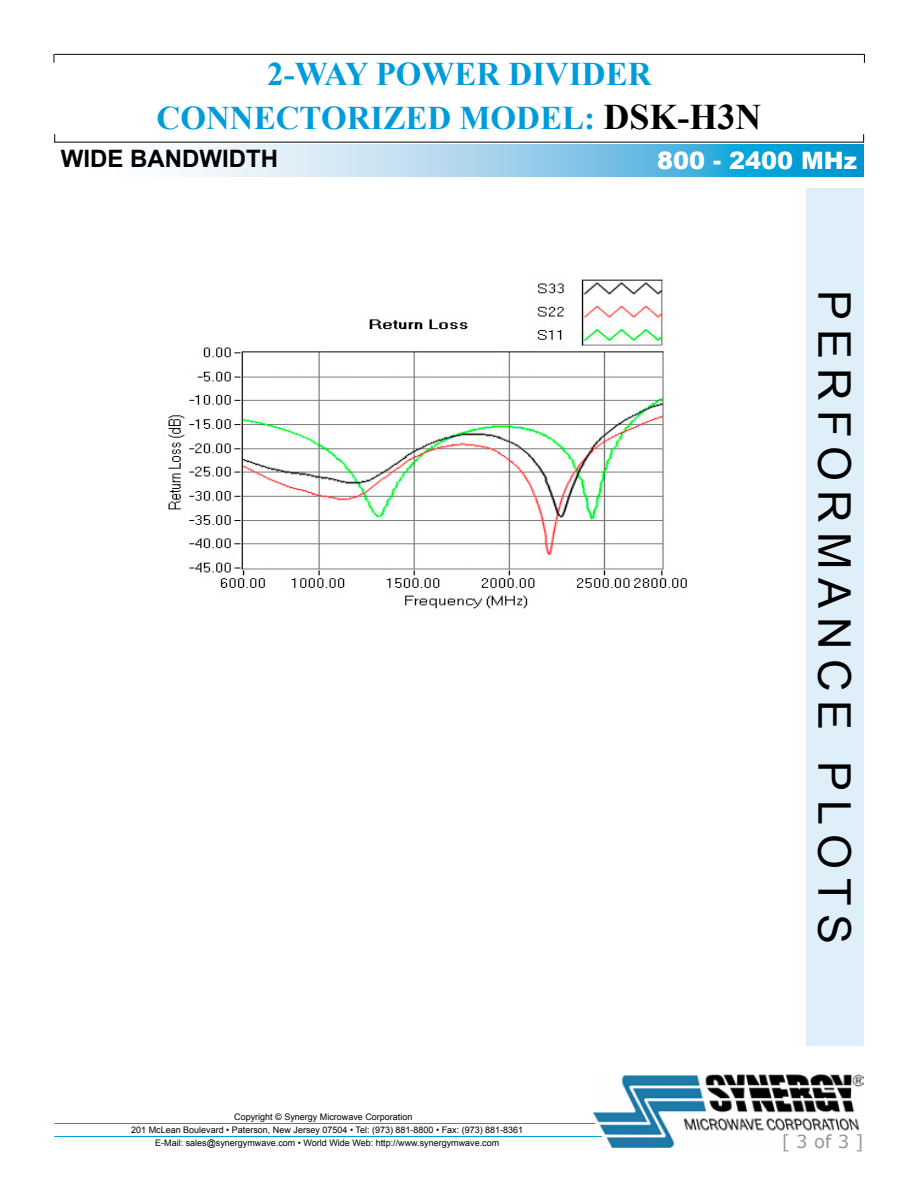
<style>
.page{position:relative;width:918px;height:1188px;background:#fff}
.page>*{position:absolute;margin:0;border:0;box-sizing:border-box;transform-origin:0 0}
.t1{font:45px "Arial";letter-spacing:.2em;color:#000}
.t2{font:700 36px "Times New Roman";color:#000}
.t3{font:700 33px/44.4px "Times New Roman";color:#009bdb}
.t4{font:700 24px "Arial";color:#000}
.t5{font:900 24px "Arial";color:#fff}
.t6{font:18px "Verdana";color:#939598}
.t7{font:9px/12.8px "Arial";color:#000;text-align:center}
.s1{font-size:33px;color:#009bdb}
</style>
<div class="page">
<svg style="left:175px;top:145px;width:689px;height:32px"></svg>
<hr style="left:54px;top:54px;width:810px;height:1px;background:#000">
<hr style="left:54px;top:142px;width:810px;height:1px;background:#000">
<img style="left:593px;top:1074px;width:271px;height:73px">
<hr style="left:54px;top:1123px;width:541px;height:1px;background:#009bdb">
<hr style="left:54px;top:1136px;width:548px;height:1px;background:#009bdb">
<div style="left:806px;top:188px;width:58px;height:858px;background:#dfeff9"></div>
<img style="left:168px;top:279px;width:519px;height:330px">
<h3 class="t3" style="left:157px;top:51px;width:496px;text-indent:111px">2-WAY POWER DIVIDER<br>CONNECTORIZED MODE</h3>
<h2 class="t2" style="left:562px;top:92px;width:199px"><span class="s1">L:</span> DSK-H3N</h2>
<h3 class="t4" style="left:61px;top:142px;width:138px">wide BANDWID</h3>
<h3 class="t4" style="left:246px;top:142px;width:33px">TH</h3>
<h3 class="t5" style="left:657px;top:143px;width:202px">800 - 2400 MHz</h3>
<p class="t7" style="left:234px;top:1111px;width:180px">Copyright © Synergy Microwave Corporation</p>
<p class="t7" style="left:131px;top:1123px;width:393px">201 McLean Boulevard • Paterson, New Jersey 07504 • Tel: (973) 881-8800 • Fax: (973) 881-8361<br>E-Mail: sales@synergymwave.com • World Wide Web: http://www.synergymwave.com</p>
<h1 class="t1" style="left:864px;top:290px;width:656px;rotate:90deg">PERFORMANCE PLOTS</h1>
<h3 class="t6" style="left:782px;top:1129px;width:83px">[ 3 of 3 ]</h3>
</div>
